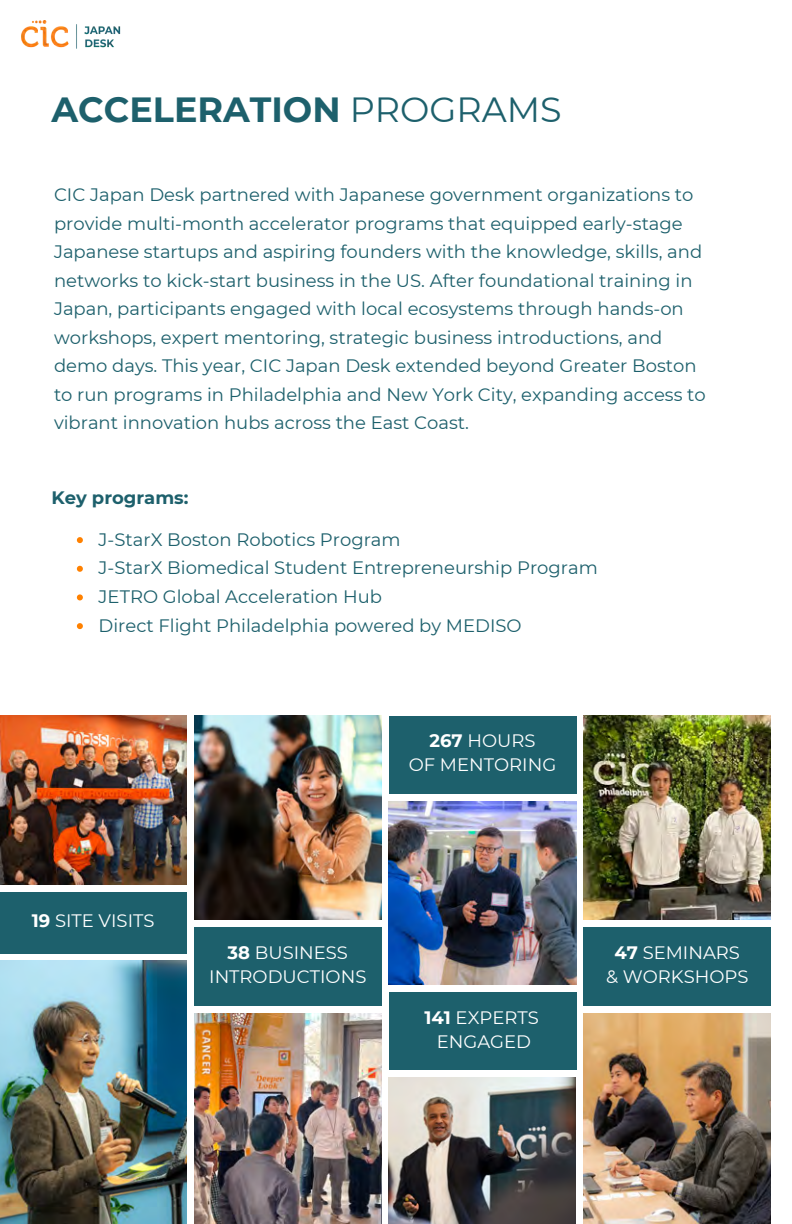
<style>
.page{position:relative;width:792px;height:1224px;background:#fff}
.page>*{position:absolute;margin:0;border:0;box-sizing:border-box;transform-origin:0 0}
.t1{font:700 35px "Montserrat";color:#1d606c}
.t2{font:18px/28.4px "Montserrat";color:#1d606c}
.t3{font:18px/24px "Montserrat";color:#fff;text-align:center}
.t4{font:700 18px "Montserrat";color:#1d606c}
.s1{font-weight:400}
.s2{font-weight:700}
</style>
<div class="page">
<img style="left:194px;top:1013px;width:187px;height:211px">
<div style="left:389px;top:716px;width:187px;height:78px;background:#1d606c"></div>
<img style="left:584px;top:1013px;width:187px;height:211px">
<img style="left:389px;top:801px;width:187px;height:184px">
<div style="left:584px;top:927px;width:187px;height:79px;background:#1d606c"></div>
<div style="left:194px;top:927px;width:187px;height:79px;background:#1d606c"></div>
<img style="left:194px;top:716px;width:187px;height:204px">
<div style="left:0;top:892px;width:187px;height:61px;background:#1d606c"></div>
<img style="left:0;top:716px;width:187px;height:168px">
<div style="left:389px;top:992px;width:187px;height:78px;background:#1d606c"></div>
<img style="left:584px;top:716px;width:187px;height:204px">
<img style="left:389px;top:1077px;width:187px;height:147px">
<img style="left:0;top:961px;width:187px;height:263px">
<svg style="left:77px;top:537px;width:6px;height:6px"></svg>
<svg style="left:77px;top:566px;width:6px;height:6px"></svg>
<svg style="left:77px;top:594px;width:6px;height:6px"></svg>
<svg style="left:77px;top:623px;width:6px;height:6px"></svg>
<img style="left:22px;top:21px;width:99px;height:28px">
<h2 class="t1" style="left:51px;top:88px;width:512px">ACCELERATION <span class="s1">PROGRAMS</span></h2>
<p class="t2" style="left:54px;top:180px;width:653px">CIC Japan Desk partnered with Japanese government organizations to provide multi-month accelerator programs that equipped early-stage Japanese startups and aspiring founders with the knowledge, skills, and networks to kick-start business in the US. After foundational training in Japan, participants engaged with local ecosystems through hands-on workshops, expert mentoring, strategic business introductions, and demo days. This year, CIC Japan Desk extended beyond Greater Boston to run programs in Philadelphia and New York City, expanding access to vibrant innovation hubs across the East Coast.</p>
<p class="t4" style="left:51px;top:487px;width:139px">Key programs:</p>
<h2 class="t2" style="left:99px;top:525px;width:304px">J-StarX Boston Robotics Program</h2>
<p class="t2" style="left:99px;top:554px;width:501px">J-StarX Biomedical Student Entrepreneurship Program</p>
<p class="t2" style="left:99px;top:582px;width:285px">JETRO Global Acceleration Hub</p>
<h2 class="t2" style="left:99px;top:611px;width:425px">Direct Flight Philadelphia powered by MEDISO</h2>
<h2 class="t3" style="left:32px;top:909px;width:124px"><span class="s2">19</span> SITE VISITS</h2>
<p class="t3" style="left:409px;top:729px;width:149px"><span class="s2">267</span> HOURS<br>OF MENTORING</p>
<p class="t3" style="left:209px;top:941px;width:159px"><span class="s2">38</span> BUSINESS<br>INTRODUCTIONS</p>
<h2 class="t3" style="left:424px;top:1005px;width:116px"><span class="s2">141</span> EXPERTS<br>ENGAGED</h2>
<p class="t3" style="left:606px;top:941px;width:144px"><span class="s2">47</span> SEMINARS<br>&amp; WORKSHOPS</p>
</div>
